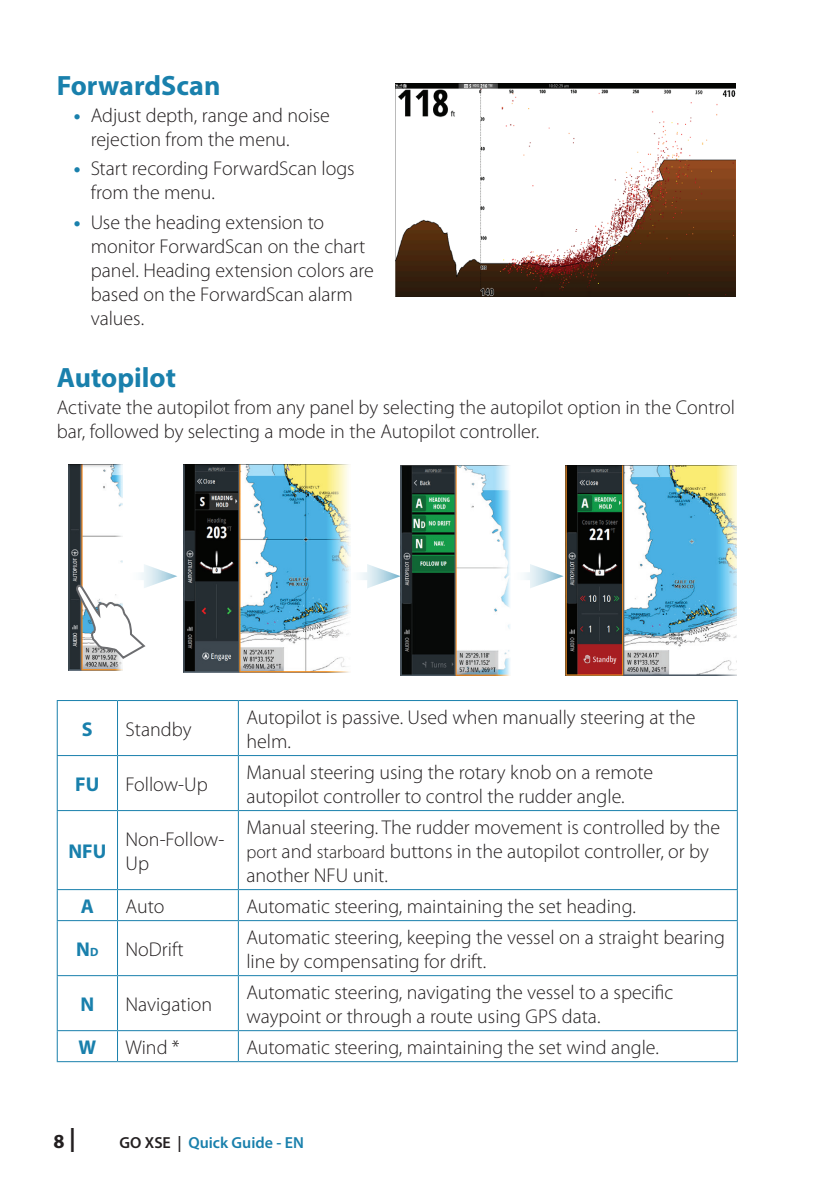
<style>
.page{position:relative;width:840px;height:1191px;background:#fff}
.page>*{position:absolute;margin:0;border:0;box-sizing:border-box;transform-origin:0 0}
.t1{font:700 28px "Myriad Pro";color:#1980ac}
.t2{font:300 20px/24px "Myriad Pro";color:#231f20}
.t3{font:700 20px "Myriad Pro";color:#1980ac}
.t4{font:700 20px "Myriad Pro";color:#231f20}
.t5{font:600 16px "Myriad Pro";color:#1980ac}
.s1{font-weight:700;color:#1980ac}
.s2{font-size:18px}
.s3{font-size:12px}
.s4{font-size:24px}
.s5{color:#231f20}
</style>
<div class="page">
<img style="left:184px;top:464px;width:166px;height:208px">
<img style="left:68px;top:464px;width:54px;height:207px">
<svg style="left:75px;top:564px;width:102px;height:97px"></svg>
<img style="left:565px;top:465px;width:170px;height:210px">
<hr style="left:57px;top:700px;width:60px;height:1px;background:#1980ac">
<hr style="left:57px;top:701px;width:1px;height:54px;background:#1980ac">
<hr style="left:117px;top:700px;width:121px;height:1px;background:#1980ac">
<hr style="left:117px;top:701px;width:1px;height:54px;background:#1980ac">
<hr style="left:238px;top:700px;width:499px;height:1px;background:#1980ac">
<hr style="left:238px;top:701px;width:1px;height:54px;background:#1980ac">
<hr style="left:736px;top:701px;width:1px;height:54px;background:#1980ac">
<hr style="left:57px;top:755px;width:60px;height:1px;background:#1980ac">
<hr style="left:57px;top:756px;width:1px;height:54px;background:#1980ac">
<hr style="left:117px;top:755px;width:121px;height:1px;background:#1980ac">
<hr style="left:117px;top:756px;width:1px;height:54px;background:#1980ac">
<hr style="left:238px;top:755px;width:499px;height:1px;background:#1980ac">
<hr style="left:238px;top:756px;width:1px;height:54px;background:#1980ac">
<hr style="left:736px;top:756px;width:1px;height:54px;background:#1980ac">
<hr style="left:57px;top:810px;width:60px;height:1px;background:#1980ac">
<hr style="left:57px;top:811px;width:1px;height:78px;background:#1980ac">
<hr style="left:117px;top:810px;width:121px;height:1px;background:#1980ac">
<hr style="left:117px;top:811px;width:1px;height:78px;background:#1980ac">
<hr style="left:238px;top:810px;width:499px;height:1px;background:#1980ac">
<hr style="left:238px;top:811px;width:1px;height:78px;background:#1980ac">
<hr style="left:736px;top:811px;width:1px;height:78px;background:#1980ac">
<hr style="left:57px;top:889px;width:60px;height:1px;background:#1980ac">
<hr style="left:57px;top:890px;width:1px;height:30px;background:#1980ac">
<hr style="left:117px;top:889px;width:121px;height:1px;background:#1980ac">
<hr style="left:117px;top:890px;width:1px;height:30px;background:#1980ac">
<hr style="left:238px;top:889px;width:499px;height:1px;background:#1980ac">
<hr style="left:238px;top:890px;width:1px;height:30px;background:#1980ac">
<hr style="left:736px;top:890px;width:1px;height:30px;background:#1980ac">
<hr style="left:57px;top:920px;width:60px;height:1px;background:#1980ac">
<hr style="left:57px;top:921px;width:1px;height:54px;background:#1980ac">
<hr style="left:117px;top:920px;width:121px;height:1px;background:#1980ac">
<hr style="left:117px;top:921px;width:1px;height:54px;background:#1980ac">
<hr style="left:238px;top:920px;width:499px;height:1px;background:#1980ac">
<hr style="left:238px;top:921px;width:1px;height:54px;background:#1980ac">
<hr style="left:736px;top:921px;width:1px;height:54px;background:#1980ac">
<hr style="left:57px;top:975px;width:60px;height:1px;background:#1980ac">
<hr style="left:57px;top:976px;width:1px;height:54px;background:#1980ac">
<hr style="left:117px;top:975px;width:121px;height:1px;background:#1980ac">
<hr style="left:117px;top:976px;width:1px;height:54px;background:#1980ac">
<hr style="left:238px;top:975px;width:499px;height:1px;background:#1980ac">
<hr style="left:238px;top:976px;width:1px;height:54px;background:#1980ac">
<hr style="left:736px;top:976px;width:1px;height:54px;background:#1980ac">
<hr style="left:57px;top:1030px;width:60px;height:1px;background:#1980ac">
<hr style="left:57px;top:1031px;width:1px;height:30px;background:#1980ac">
<hr style="left:117px;top:1030px;width:121px;height:1px;background:#1980ac">
<hr style="left:117px;top:1031px;width:1px;height:30px;background:#1980ac">
<hr style="left:238px;top:1030px;width:499px;height:1px;background:#1980ac">
<hr style="left:238px;top:1031px;width:1px;height:30px;background:#1980ac">
<hr style="left:736px;top:1031px;width:1px;height:30px;background:#1980ac">
<hr style="left:57px;top:1061px;width:60px;height:1px;background:#1980ac">
<hr style="left:117px;top:1061px;width:121px;height:1px;background:#1980ac">
<hr style="left:238px;top:1061px;width:499px;height:1px;background:#1980ac">
<img style="left:395px;top:84px;width:340px;height:212px">
<img style="left:400px;top:465px;width:110px;height:210px">
<div style="left:346px;top:572px;width:35px;height:8px;background:#f4fafc"></div>
<svg style="left:367px;top:564px;width:33px;height:24px"></svg>
<div style="left:510px;top:572px;width:33px;height:8px;background:#fafcfd"></div>
<svg style="left:529px;top:564px;width:34px;height:24px"></svg>
<h1 class="t1" style="left:57px;top:67px;width:165px">ForwardScan</h1>
<p class="t2" style="left:91px;top:103px;width:240px;text-indent:-17px"><span class="s1">•</span> Adjust depth, range and noise rejection from the menu.</p>
<p class="t2" style="left:91px;top:157px;width:265px;text-indent:-17px"><span class="s1">•</span> Start recording ForwardScan logs from the menu.</p>
<p class="t2" style="left:91px;top:211px;width:284px;text-indent:-17px"><span class="s1">•</span> Use the heading extension to monitor ForwardScan on the chart panel. Heading extension colors are based on the ForwardScan alarm values.</p>
<h1 class="t1" style="left:57px;top:359px;width:121px">Autopilot</h1>
<p class="t2" style="left:57px;top:395px;width:679px">Activate the autopilot from any panel by selecting the autopilot option in the Control bar, followed by selecting a mode in the Autopilot controller.</p>
<p class="t3" style="left:82px;top:716px;width:12px">S</p>
<p class="t2" style="left:125px;top:717px;width:67px">Standby</p>
<p class="t3" style="left:75px;top:771px;width:26px">FU</p>
<p class="t2" style="left:125px;top:772px;width:84px">Follow-Up</p>
<p class="t2" style="left:246px;top:705px;width:450px">Autopilot is passive. Used when manually steering at the helm.</p>
<p class="t2" style="left:246px;top:760px;width:408px">Manual steering using the rotary knob on a remote autopilot controller to control the rudder angle.</p>
<p class="t3" style="left:68px;top:838px;width:39px">NFU</p>
<p class="t2" style="left:125px;top:827px;width:100px">Non-Follow-<br>Up</p>
<p class="t2" style="left:246px;top:815px;width:475px">Manual steering. The rudder movement is controlled by the <span class="s2">port</span> and <span class="s2">starboard</span> buttons in the autopilot controller, or by another NFU unit.</p>
<p class="t3" style="left:81px;top:893px;width:15px">A</p>
<p class="t2" style="left:125px;top:894px;width:40px">Auto</p>
<p class="t2" style="left:246px;top:894px;width:390px">Automatic steering, maintaining the set heading.</p>
<p class="t3" style="left:76px;top:936px;width:24px">N<span class="s3">D</span></p>
<p class="t2" style="left:125px;top:937px;width:60px">NoDrift</p>
<p class="t2" style="left:246px;top:925px;width:480px">Automatic steering, keeping the vessel on a straight bearing line by compensating for drift.</p>
<p class="t3" style="left:80px;top:991px;width:15px">N</p>
<p class="t2" style="left:125px;top:992px;width:88px">Navigation</p>
<p class="t2" style="left:246px;top:980px;width:428px">Automatic steering, navigating the vessel to a specific waypoint or through a route using GPS data.</p>
<p class="t3" style="left:78px;top:1034px;width:19px">W</p>
<p class="t2" style="left:125px;top:1035px;width:56px">Wind *</p>
<p class="t2" style="left:246px;top:1035px;width:414px">Automatic steering, maintaining the set wind angle.</p>
<p class="t4" style="left:53px;top:1128px;width:24px">8<span class="s4">|</span></p>
<p class="t5" style="left:119px;top:1132px;width:186px"><span class="s5">GO XSE |</span> Quick Guide - EN</p>
</div>
